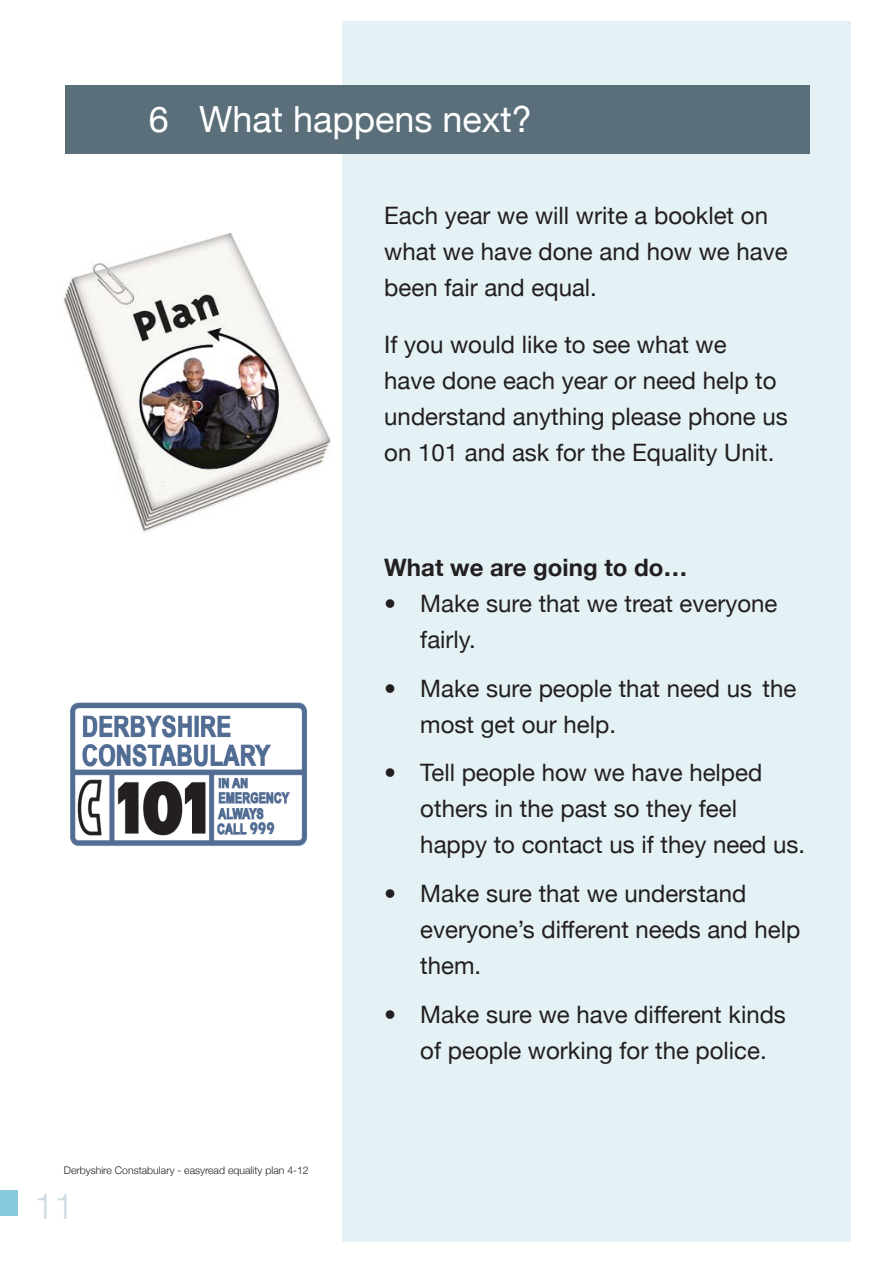
<style>
.page{position:relative;width:893px;height:1263px;background:#fff}
.page>*{position:absolute;margin:0;border:0;box-sizing:border-box;transform-origin:0 0}
.t1{font:36px "Helvetica Neue";color:#fff}
.t2{font:300 36px "Helvetica Neue LT";color:#ccdce1}
.t3{font:24px/36px "Helvetica Neue";color:#231f20}
.t4{font:700 24px "Helvetica Neue";color:#231f20}
.t5{font:300 10.5px "Helvetica Neue";color:#231f20}
</style>
<div class="page">
<div style="left:421px;top:21px;width:429px;height:1221px;background:#e4f1f5"></div>
<div style="left:342px;top:21px;width:180px;height:1221px;background:#e4f1f5"></div>
<div style="left:65px;top:85px;width:744px;height:68px;background:#5b6f7b"></div>
<img style="left:64px;top:234px;width:266px;height:298px">
<img style="left:70px;top:702px;width:238px;height:144px">
<div style="left:0;top:1191px;width:17px;height:25px;background:#88cbdf"></div>
<h1 class="t1" style="left:149px;top:98px;width:384px">6 What happens next?</h1>
<p class="t3" style="left:384px;top:197px;width:405px">Each year we will write a booklet on what we have done and how we have been fair and equal.</p>
<p class="t3" style="left:384px;top:326px;width:405px">If you would like to see what we<br>have done each year or need help to understand anything please phone us on 101 and ask for the Equality Unit.</p>
<p class="t5" style="left:64px;top:1164px;width:246px">Derbyshire Constabulary - easyread equality plan 4-12</p>
<h1 class="t2" style="left:34px;top:1193px;width:42px">11</h1>
<p class="t4" style="left:384px;top:552px;width:305px">What we are going to do…</p>
<p class="t3" style="left:420px;top:585px;width:358px;text-indent:-36px">• Make sure that we treat everyone fairly.</p>
<p class="t3" style="left:420px;top:670px;width:377px;text-indent:-36px">• Make sure people that need us the most get our help.</p>
<p class="t3" style="left:420px;top:755px;width:386px;text-indent:-36px">• Tell people how we have helped others in the past so they feel happy to contact us if they need us.</p>
<p class="t3" style="left:420px;top:875px;width:381px;text-indent:-36px">• Make sure that we understand everyone’s different needs and help them.</p>
<p class="t3" style="left:420px;top:996px;width:367px;text-indent:-36px">• Make sure we have different kinds of people working for the police.</p>
</div>
